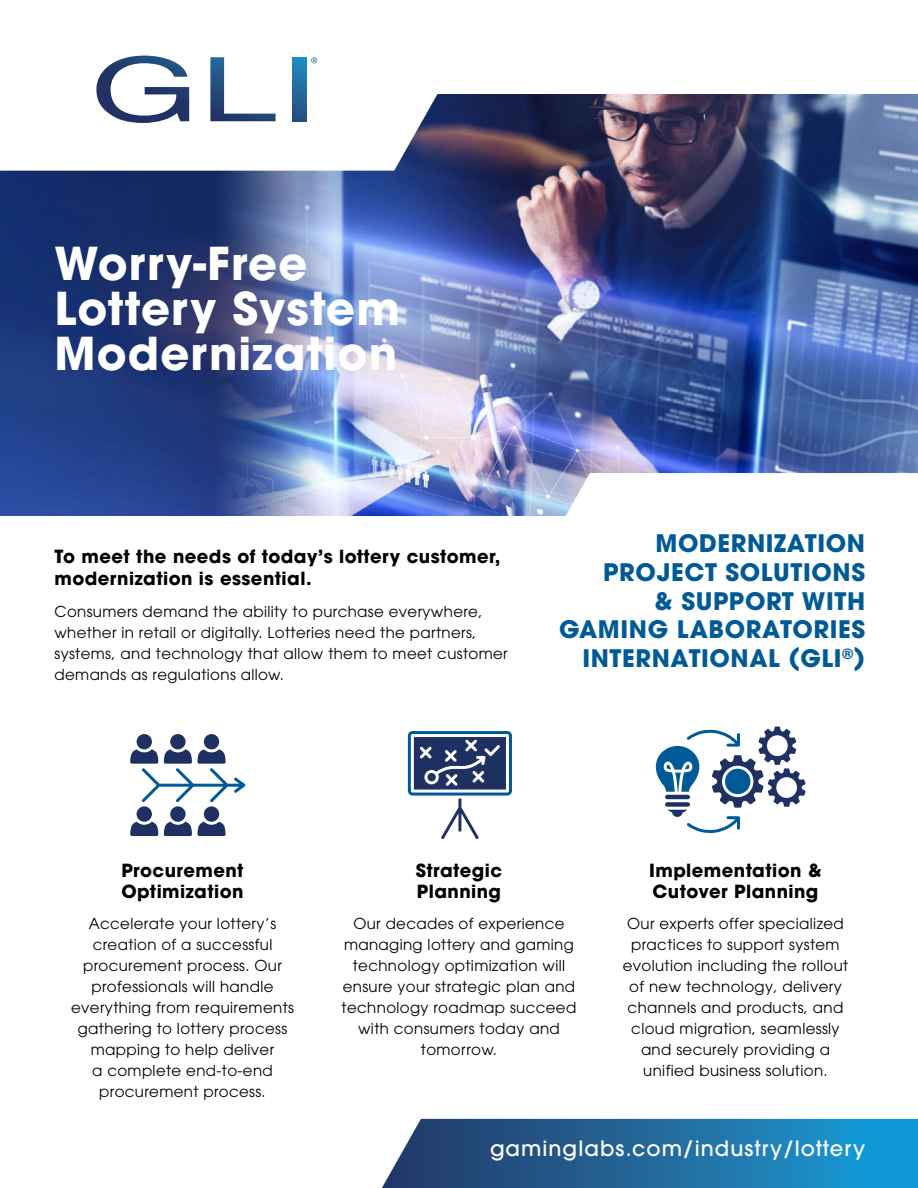
<style>
.page{position:relative;width:918px;height:1188px;background:#fff}
.page>*{position:absolute;margin:0;border:0;box-sizing:border-box;transform-origin:0 0}
.t1{font:700 45px/45px "ITC Avant Garde Pro";letter-spacing:.025em;color:#fff}
.t2{font:700 24px/28.8px "ITC Avant Garde Pro";letter-spacing:.025em;color:#005a96;text-align:right}
.t3{font:500 21px "ITC Avant Garde Pro";letter-spacing:.05em;color:#fff}
.t4{font:700 18px/21px "ITC Avant Garde Pro";letter-spacing:.025em;color:#000}
.t5{font:15px/21px "ITC Avant Garde Pro";letter-spacing:.025em;color:#000;text-align:center}
</style>
<div class="page">
<svg style="left:382px;top:1119px;width:536px;height:69px;background:#2771a3"></svg>
<img style="left:0;top:94px;width:918px;height:422px">
<svg style="left:0;top:58px;width:458px;height:113px"></svg>
<svg style="left:526px;top:473px;width:392px;height:43px"></svg>
<svg style="left:96px;top:56px;width:93px;height:67px"></svg>
<svg style="left:210px;top:57px;width:66px;height:64px"></svg>
<svg style="left:293px;top:57px;width:13px;height:64px"></svg>
<svg style="left:311px;top:57px;width:6px;height:6px"></svg>
<svg style="left:130px;top:734px;width:116px;height:102px"></svg>
<svg style="left:408px;top:731px;width:104px;height:108px"></svg>
<svg style="left:656px;top:727px;width:150px;height:106px"></svg>
<div style="left:665px;top:802px;width:25px;height:5px;background:#1f3162;border-radius:2px"></div>
<h1 class="t1" style="left:54px;top:240px;width:347px">Worry-Free<br>Lottery System<br>Modernization</h1>
<p class="t4" style="left:54px;top:545px;width:447px;line-height:22.5px">To meet the needs of today’s lottery customer, modernization is essential.</p>
<p class="t5" style="left:54px;top:600px;width:455px;text-align:left">Consumers demand the ability to purchase everywhere, whether in retail or digitally. Lotteries need the partners, systems, and technology that allow them to meet customer demands as regulations allow.</p>
<h2 class="t2" style="left:559px;top:529px;width:307px">MODERNIZATION<br>PROJECT SOLUTIONS<br>&amp; SUPPORT WITH<br>GAMING LABORATORIES<br>INTERNATIONAL (GLI<sup>®</sup>)</h2>
<p class="t4" style="left:121px;top:859px;width:124px">Procurement<br>Optimization</p>
<p class="t5" style="left:71px;top:913px;width:224px">Accelerate your lottery’s creation of a successful procurement process. Our professionals will handle everything from requirements gathering to lottery process mapping to help deliver<br>a complete end-to-end procurement process.</p>
<p class="t4" style="left:416px;top:859px;width:88px">Strategic<br>Planning</p>
<p class="t5" style="left:342px;top:913px;width:236px">Our decades of experience managing lottery and gaming technology optimization will ensure your strategic plan and technology roadmap succeed with consumers today and tomorrow.</p>
<p class="t4" style="left:649px;top:859px;width:174px">Implementation &amp;<br>Cutover Planning</p>
<p class="t5" style="left:623px;top:913px;width:227px">Our experts offer specialized practices to support system evolution including the rollout of new technology, delivery channels and products, and cloud migration, seamlessly and securely providing a unified business solution.</p>
<h3 class="t3" style="left:490px;top:1135px;width:377px">gaminglabs.com/industry/lottery</h3>
</div>
